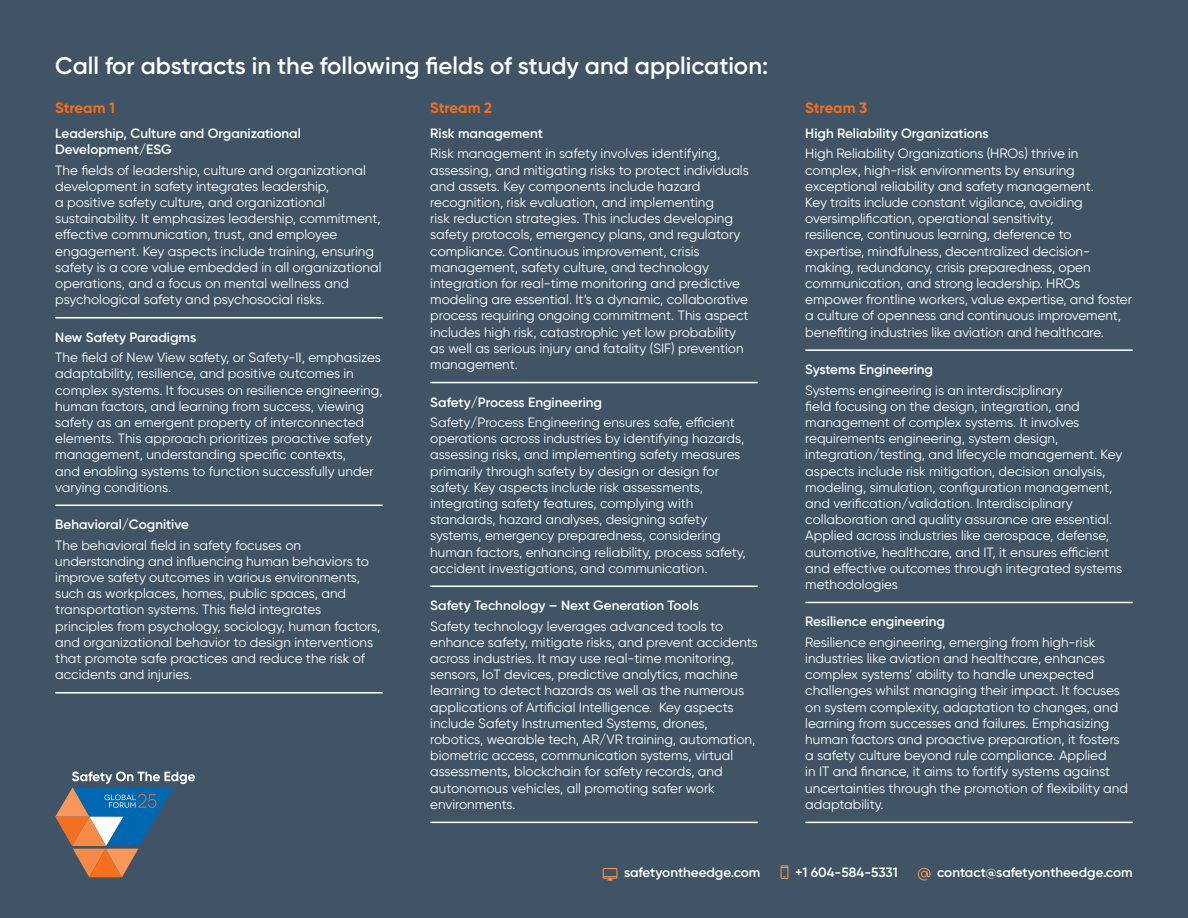
<style>
.page{position:relative;width:1188px;height:918px;background:#415465}
.page>*{position:absolute;margin:0;border:0;box-sizing:border-box;transform-origin:0 0}
.t1{font:600 24px "Gilroy";color:#fff}
.t2{font:700 15px "Gilroy";letter-spacing:-.005em;color:#f36f21}
.t3{font:13.5px/16.2px "Gilroy";color:#fff}
.t4{font:600 13.5px/16.2px "Gilroy";color:#fff}
</style>
<div class="page">
<hr style="left:55px;top:317px;width:328px;height:2px;background:#fff">
<hr style="left:55px;top:505px;width:328px;height:1px;background:#fff">
<hr style="left:55px;top:692px;width:328px;height:2px;background:#fff">
<hr style="left:430px;top:382px;width:328px;height:1px;background:#fff">
<hr style="left:430px;top:586px;width:328px;height:1px;background:#fff">
<hr style="left:430px;top:822px;width:328px;height:1px;background:#fff">
<hr style="left:805px;top:349px;width:328px;height:2px;background:#fff">
<hr style="left:805px;top:602px;width:328px;height:1px;background:#fff">
<hr style="left:805px;top:822px;width:328px;height:1px;background:#fff">
<svg style="left:55px;top:771px;width:140px;height:106px"></svg>
<div style="left:603px;top:868px;width:14px;height:11px;border:1px solid #f7975b"></div>
<svg style="left:603px;top:876px;width:14px;height:5px"></svg>
<div style="left:781px;top:866px;width:7px;height:13px;border:1px solid #f7975b"></div>
<svg style="left:918px;top:867px;width:13px;height:14px"></svg>
<h1 class="t1" style="left:55px;top:51px;width:714px">Call for abstracts in the following fields of study and application:</h1>
<p class="t2" style="left:55px;top:99px;width:61px">Stream 1</p>
<p class="t4" style="left:55px;top:125px;width:247px">Leadership, Culture and Organizational<br>Development/ESG</p>
<p class="t3" style="left:55px;top:162px;width:328px">The fields of leadership, culture and organizational development in safety integrates leadership,<br>a positive safety culture, and organizational sustainability. It emphasizes leadership, commitment, effective communication, trust, and employee engagement. Key aspects include training, ensuring safety is a core value embedded in all organizational operations, and a focus on mental wellness and psychological safety and psychosocial risks.</p>
<p class="t4" style="left:55px;top:329px;width:143px">New Safety Paradigms</p>
<p class="t3" style="left:55px;top:349px;width:329px">The field of New View safety, or Safety-II, emphasizes adaptability, resilience, and positive outcomes in complex systems. It focuses on resilience engineering, human factors, and learning from success, viewing safety as an emergent property of interconnected elements. This approach prioritizes proactive safety management, understanding specific contexts,<br>and enabling systems to function successfully under varying conditions.</p>
<p class="t4" style="left:55px;top:516px;width:135px">Behavioral/Cognitive</p>
<p class="t3" style="left:55px;top:537px;width:327px">The behavioral field in safety focuses on understanding and influencing human behaviors to improve safety outcomes in various environments, such as workplaces, homes, public spaces, and transportation systems. This field integrates principles from psychology, sociology, human factors, and organizational behavior to design interventions that promote safe practices and reduce the risk of accidents and injuries.</p>
<p class="t2" style="left:430px;top:99px;width:63px">Stream 2</p>
<p class="t4" style="left:430px;top:125px;width:114px">Risk management</p>
<p class="t3" style="left:430px;top:145px;width:320px">Risk management in safety involves identifying, assessing, and mitigating risks to protect individuals and assets. Key components include hazard recognition, risk evaluation, and implementing<br>risk reduction strategies. This includes developing safety protocols, emergency plans, and regulatory compliance. Continuous improvement, crisis management, safety culture, and technology integration for real-time monitoring and predictive modeling are essential. It’s a dynamic, collaborative process requiring ongoing commitment. This aspect includes high risk, catastrophic yet low probability as well as serious injury and fatality (SIF) prevention management.</p>
<p class="t4" style="left:430px;top:394px;width:173px">Safety/Process Engineering</p>
<p class="t3" style="left:430px;top:414px;width:317px">Safety/Process Engineering ensures safe, efficient operations across industries by identifying hazards, assessing risks, and implementing safety measures primarily through safety by design or design for safety. Key aspects include risk assessments, integrating safety features, complying with standards, hazard analyses, designing safety systems, emergency preparedness, considering human factors, enhancing reliability, process safety, accident investigations, and communication.</p>
<p class="t4" style="left:430px;top:597px;width:270px">Safety Technology – Next Generation Tools</p>
<p class="t3" style="left:430px;top:618px;width:329px">Safety technology leverages advanced tools to enhance safety, mitigate risks, and prevent accidents across industries. It may use real-time monitoring, sensors, IoT devices, predictive analytics, machine learning to detect hazards as well as the numerous applications of Artificial Intelligence. Key aspects include Safety Instrumented Systems, drones, robotics, wearable tech, AR/VR training, automation, biometric access, communication systems, virtual assessments, blockchain for safety records, and autonomous vehicles, all promoting safer work environments.</p>
<p class="t2" style="left:805px;top:99px;width:64px">Stream 3</p>
<p class="t4" style="left:805px;top:125px;width:185px">High Reliability Organizations</p>
<p class="t3" style="left:805px;top:145px;width:328px">High Reliability Organizations (HROs) thrive in complex, high-risk environments by ensuring exceptional reliability and safety management.<br>Key traits include constant vigilance, avoiding oversimplification, operational sensitivity,<br>resilience, continuous learning, deference to expertise, mindfulness, decentralized decision&shy;making, redundancy, crisis preparedness, open communication, and strong leadership. HROs empower frontline workers, value expertise, and foster a culture of openness and continuous improvement, benefiting industries like aviation and healthcare.</p>
<p class="t4" style="left:805px;top:361px;width:129px">Systems Engineering</p>
<p class="t3" style="left:805px;top:382px;width:319px">Systems engineering is an interdisciplinary<br>field focusing on the design, integration, and management of complex systems. It involves requirements engineering, system design, integration/testing, and lifecycle management. Key aspects include risk mitigation, decision analysis, modeling, simulation, configuration management, and verification/validation. Interdisciplinary collaboration and quality assurance are essential.<br>Applied across industries like aerospace, defense, automotive, healthcare, and IT, it ensures efficient and effective outcomes through integrated systems methodologies</p>
<p class="t4" style="left:805px;top:614px;width:141px">Resilience engineering</p>
<p class="t3" style="left:805px;top:634px;width:324px">Resilience engineering, emerging from high-risk industries like aviation and healthcare, enhances complex systems’ ability to handle unexpected challenges whilst managing their impact. It focuses on system complexity, adaptation to changes, and learning from successes and failures. Emphasizing human factors and proactive preparation, it fosters a safety culture beyond rule compliance. Applied<br>in IT and finance, it aims to fortify systems against uncertainties through the promotion of flexibility and adaptability.</p>
<p class="t4" style="left:624px;top:864px;width:138px">safetyontheedge.com</p>
<p class="t4" style="left:795px;top:864px;width:104px">+1 604-584-5331</p>
<p class="t4" style="left:937px;top:864px;width:197px">contact@safetyontheedge.com</p>
</div>
